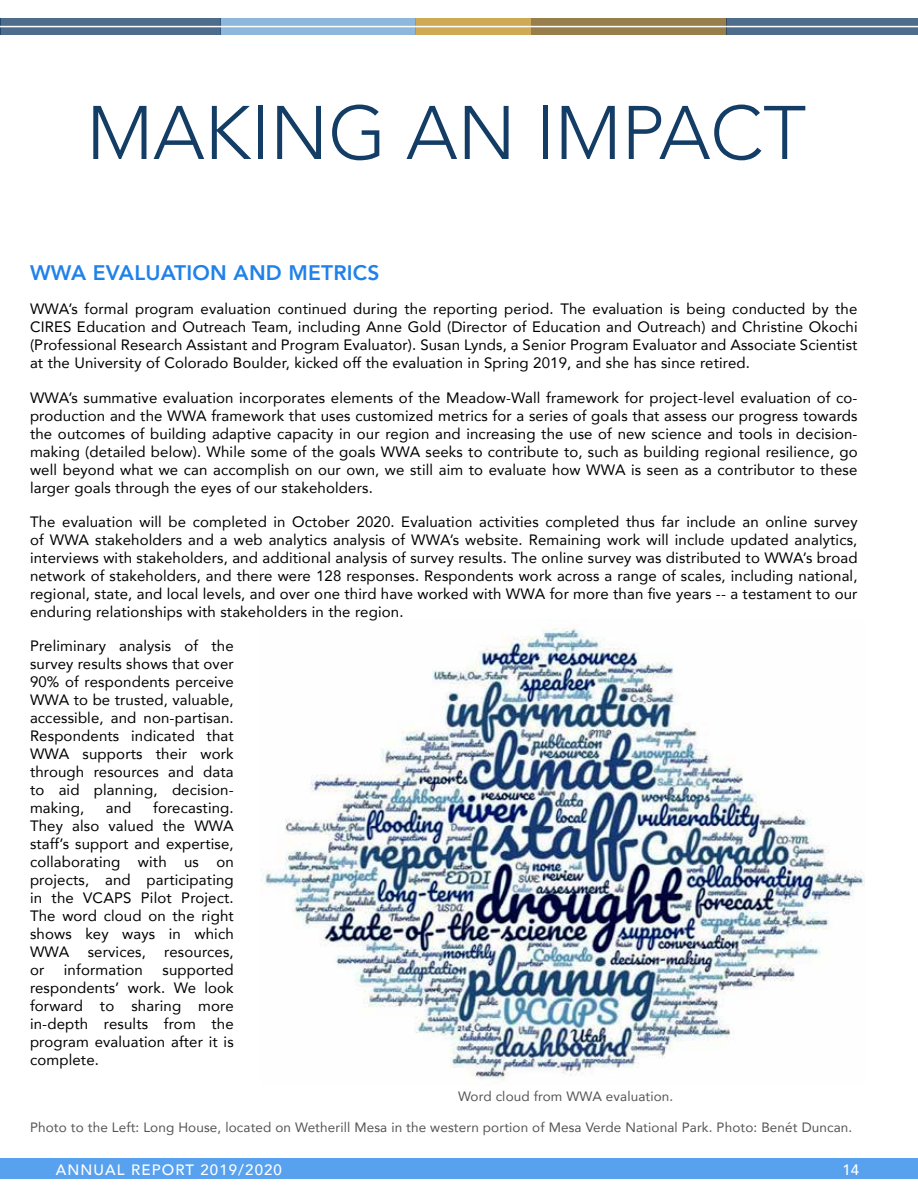
<style>
.page{position:relative;width:918px;height:1188px;background:#fff}
.page>*{position:absolute;margin:0;border:0;box-sizing:border-box;transform-origin:0 0}
.t1{font:300 75px "Avenir";color:#143d66}
.t2{font:800 21px "Avenir";letter-spacing:.01em;color:#2082e9}
.t3{font:15px/18px "Avenir";letter-spacing:.01em;color:#000;text-align:justify}
.t4{font:500 15px "Avenir";letter-spacing:.075em;color:#fff}
.t5{font:13.5px "Avenir";letter-spacing:.01em;color:#545454}
</style>
<div class="page">
<img style="left:261px;top:628px;width:604px;height:456px">
<div style="left:0;top:1159px;width:918px;height:20px;background:#57a1ee"></div>
<svg style="left:220px;top:19px;width:196px;height:16px;background:#90b9db"></svg>
<svg style="left:416px;top:19px;width:115px;height:16px;background:#cfac5c"></svg>
<svg style="left:531px;top:19px;width:195px;height:16px;background:#9b8251"></svg>
<svg style="left:726px;top:19px;width:192px;height:16px;background:#53718f"></svg>
<svg style="left:0;top:19px;width:220px;height:16px;background:#53718f"></svg>
<hr style="left:0;top:26px;width:918px;height:1px;background:#fff">
<h1 class="t1" style="left:87px;top:89px;width:721px">MAKING AN IMPACT</h1>
<h2 class="t2" style="left:30px;top:256px;width:351px">WWA EVALUATION AND METRICS</h2>
<p class="t3" style="left:30px;top:300px;width:829px">WWA’s formal program evaluation continued during the reporting period. The evaluation is being conducted by the CIRES Education and Outreach Team, including Anne Gold (Director of Education and Outreach) and Christine Okochi (Professional Research Assistant and Program Evaluator). Susan Lynds, a Senior Program Evaluator and Associate Scientist at the University of Colorado Boulder, kicked off the evaluation in Spring 2019, and she has since retired.</p>
<p class="t3" style="left:30px;top:388px;width:829px">WWA’s summative evaluation incorporates elements of the Meadow-Wall framework for project-level evaluation of co&shy;production and the WWA framework that uses customized metrics for a series of goals that assess our progress towards the outcomes of building adaptive capacity in our region and increasing the use of new science and tools in decision&shy;making (detailed below). While some of the goals WWA seeks to contribute to, such as building regional resilience, go well beyond what we can accomplish on our own, we still aim to evaluate how WWA is seen as a contributor to these larger goals through the eyes of our stakeholders.</p>
<p class="t3" style="left:30px;top:512px;width:829px">The evaluation will be completed in October 2020. Evaluation activities completed thus far include an online survey of WWA stakeholders and a web analytics analysis of WWA’s website. Remaining work will include updated analytics, interviews with stakeholders, and additional analysis of survey results. The online survey was distributed to WWA’s broad network of stakeholders, and there were 128 responses. Respondents work across a range of scales, including national, regional, state, and local levels, and over one third have worked with WWA for more than five years -- a testament to our enduring relationships with stakeholders in the region.</p>
<p class="t3" style="left:30px;top:636px;width:205px">Preliminary analysis of the survey results shows that over 90% of respondents perceive WWA to be trusted, valuable, accessible, and non-partisan.<br>Respondents indicated that WWA supports their work through resources and data to aid planning, decision&shy;making,</p>
<p class="t3" style="left:30px;top:798px;width:205px;text-indent:123px">forecasting.<br>They also valued the WWA staff’s support and expertise, collaborating with us on projects, and participating in the VCAPS Pilot Project.<br>The word cloud on the right shows key ways in which WWA services, resources, or</p>
<p class="t3" style="left:106px;top:798px;width:27px">and</p>
<p class="t3" style="left:64px;top:960px;width:81px">information</p>
<p class="t3" style="left:30px;top:960px;width:205px;text-indent:133px">supported respondents’ work. We look forward to sharing more in-depth results from the program evaluation after it is complete.</p>
<p class="t5" style="left:458px;top:1086px;width:217px">Word cloud from WWA evaluation.</p>
<p class="t5" style="left:30px;top:1116px;width:824px">Photo to the Left: Long House, located on Wetherill Mesa in the western portion of Mesa Verde National Park. Photo: Benét Duncan.</p>
<p class="t4" style="left:56px;top:1157px;width:228px">ANNUAL REPORT 2019/2020</p>
<p class="t4" style="left:842px;top:1157px;width:18px">14</p>
</div>
